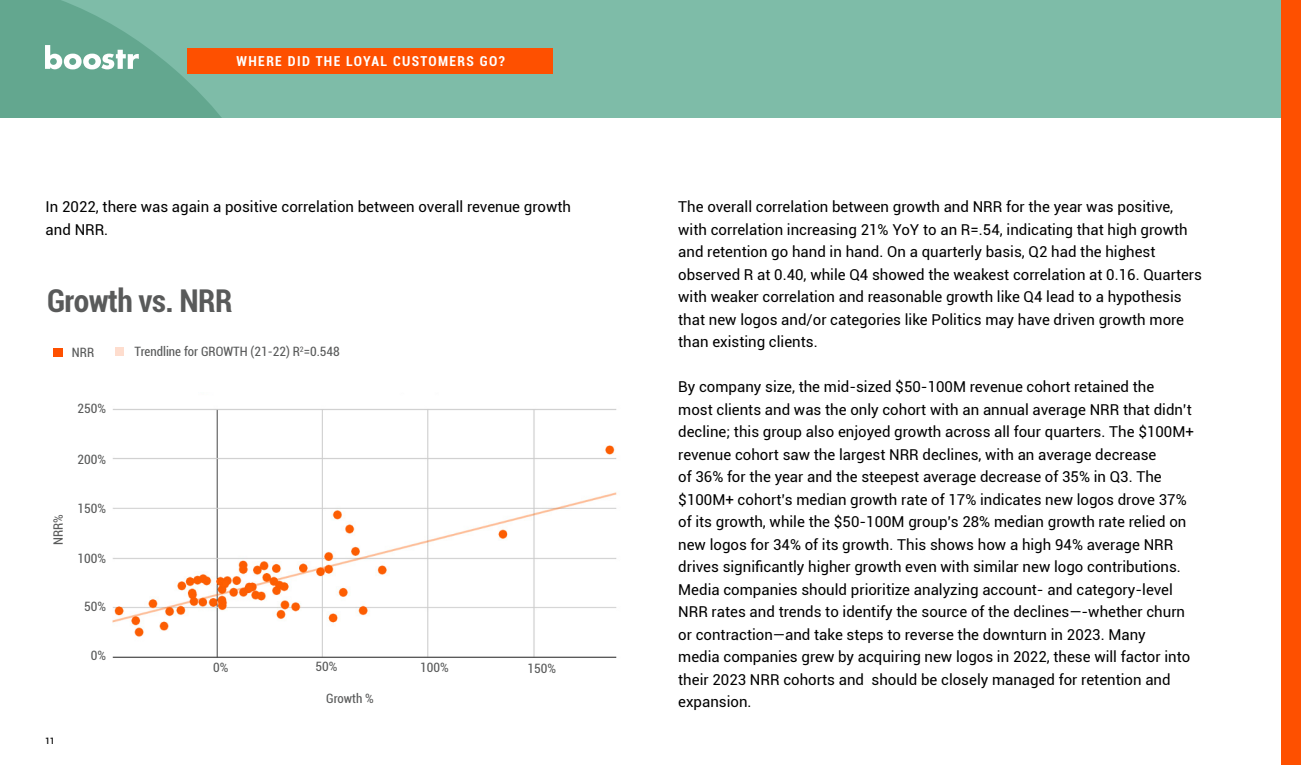
<style>
.page{position:relative;width:1301px;height:765px;background:#fff}
.page>*{position:absolute;margin:0;border:0;box-sizing:border-box;transform-origin:0 0}
.t1{font:700 condensed 31.38px "Roboto";letter-spacing:-.02em;color:#595a5a}
.t2{font:15px/22.5px "Roboto";color:#000}
.t3{font:700 condensed 13.75px "Roboto";letter-spacing:.1em;color:#fff}
.t4{font:condensed 12.88px "Roboto";color:#595a5a}
.t5{font:500 8.75px "Roboto";color:#000}
</style>
<div class="page">
<div style="left:0;top:0;width:1293px;height:118px;background:#7ebca8"></div>
<svg style="left:0;top:0;width:307px;height:118px;fill:#63a78f"></svg>
<div style="left:1281px;top:0;width:20px;height:765px;background:#fe5000"></div>
<div style="left:187px;top:49px;width:365px;height:25px;background:#fe5000"></div>
<svg style="left:45px;top:45px;width:94px;height:24px;background:#a6ccbf"></svg>
<div style="left:53px;top:349px;width:10px;height:8px;background:#fe5000"></div>
<div style="left:115px;top:348px;width:9px;height:8px;background:#feddce"></div>
<img style="left:112px;top:409px;width:505px;height:249px">
<p class="t3" style="left:236px;top:51px;width:270px">WHERE DID THE LOYAL CUSTOMERS GO?</p>
<p class="t2" style="left:46px;top:195px;width:527px">In 2022, there was again a positive correlation between overall revenue growth and NRR.</p>
<p class="t2" style="left:678px;top:195px;width:525px">The overall correlation between growth and NRR for the year was positive, with correlation increasing 21% YoY to an R=.54, indicating that high growth and retention go hand in hand. On a quarterly basis, Q2 had the highest observed R at 0.40, while Q4 showed the weakest correlation at 0.16. Quarters with weaker correlation and reasonable growth like Q4 lead to a hypothesis that new logos and/or categories like Politics may have driven growth more than existing clients.</p>
<p class="t2" style="left:678px;top:375px;width:517px">By company size, the mid-sized $50-100M revenue cohort retained the<br>most clients and was the only cohort with an annual average NRR that didn’t decline; this group also enjoyed growth across all four quarters. The $100M+ revenue cohort saw the largest NRR declines, with an average decrease<br>of 36% for the year and the steepest average decrease of 35% in Q3. The $100M+ cohort’s median growth rate of 17% indicates new logos drove 37% of its growth, while the $50-100M group’s 28% median growth rate relied on new logos for 34% of its growth. This shows how a high 94% average NRR drives significantly higher growth even with similar new logo contributions.<br>Media companies should prioritize analyzing account- and category-level NRR rates and trends to identify the source of the declines—-whether churn or contraction—and take steps to reverse the downturn in 2023. Many<br>media companies grew by acquiring new logos in 2022, these will factor into their 2023 NRR cohorts and should be closely managed for retention and expansion.</p>
<h1 class="t1" style="left:47px;top:279px;width:187px">Growth vs. NRR</h1>
<p class="t4" style="left:72px;top:344px;width:24px">NRR</p>
<p class="t4" style="left:135px;top:343px;width:207px">Trendline for GROWTH (21-22) R<sup>2</sup>=0.548</p>
<p class="t4" style="left:77px;top:400px;width:30px">250%</p>
<p class="t4" style="left:77px;top:450px;width:30px">200%</p>
<p class="t4" style="left:77px;top:500px;width:30px">150%</p>
<p class="t4" style="left:49px;top:545px;width:32px;rotate:-90deg">NRR%</p>
<p class="t4" style="left:77px;top:549px;width:30px">100%</p>
<p class="t4" style="left:84px;top:598px;width:23px">50%</p>
<p class="t4" style="left:91px;top:647px;width:17px">0%</p>
<p class="t4" style="left:213px;top:659px;width:17px">0%</p>
<p class="t4" style="left:316px;top:658px;width:23px">50%</p>
<p class="t4" style="left:420px;top:659px;width:30px">100%</p>
<p class="t4" style="left:527px;top:659px;width:30px">150%</p>
<p class="t4" style="left:326px;top:690px;width:49px">Growth %</p>
<p class="t5" style="left:45px;top:734px;width:11px">11</p>
</div>
